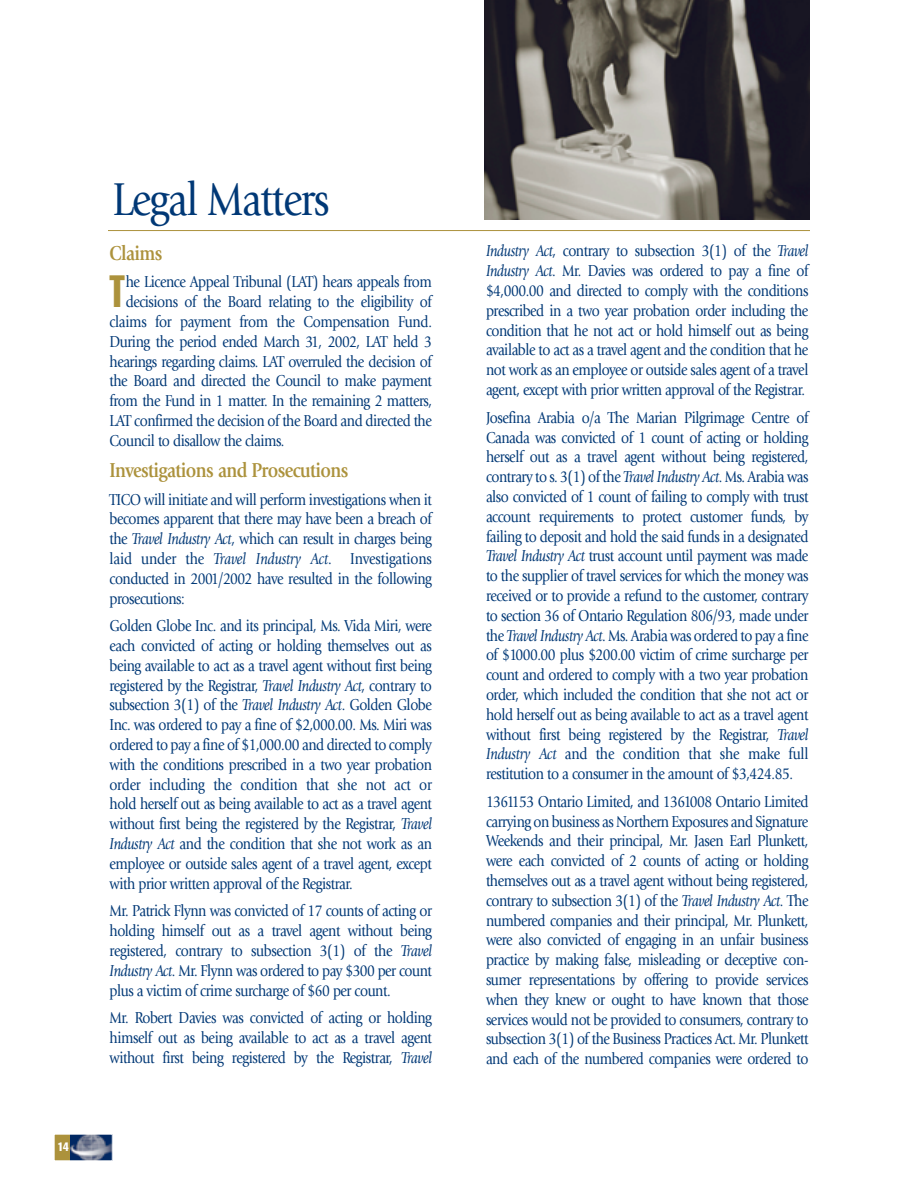
<style>
.page{position:relative;width:918px;height:1188px;background:#fff}
.page>*{position:absolute;margin:0;border:0;box-sizing:border-box;transform-origin:0 0}
.t1{font:48px "Giovanni";letter-spacing:-.035em;color:#003876;scale:.85 1}
.t2{font:extra-condensed 44.4px "Helvetica";color:#ac923c;scale:.85 1}
.t3{font:700 21px "Giovanni";letter-spacing:-.035em;color:#ac923c;scale:.85 1}
.t4{font:16.5px/19.8px "Giovanni";letter-spacing:-.035em;color:#003876;text-align:justify;scale:.85 1}
.t5{font:extra-condensed 12px "Helvetica";color:#fff}
.s1{font-style:italic}
</style>
<div class="page">
<hr style="left:108px;top:230px;width:702px;height:1px;background:#ac923c">
<img style="left:484px;top:0;width:326px;height:220px">
<svg style="left:54px;top:1134px;width:58px;height:27px"></svg>
<img style="left:71px;top:1136px;width:39px;height:23px">
<p class="t5" style="left:58px;top:1143px;width:13px">14</p>
<h1 class="t1" style="left:112px;top:180px;width:257px">Legal Matters</h1>
<p class="t3" style="left:110px;top:244px;width:64px">Claims</p>
<h2 class="t2" style="left:109px;top:276px;width:20px">T</h2>
<p class="t4" style="left:126px;top:273px;width:362px">he Licence Appeal Tribunal (LAT) hears appeals from</p>
<p class="t4" style="left:126px;top:293px;width:362px">decisions of the Board relating to the eligibility of</p>
<p class="t4" style="left:110px;top:313px;width:381px">claims for payment from the Compensation Fund.</p>
<p class="t4" style="left:110px;top:333px;width:381px">During the period ended March 31, 2002, LAT held 3</p>
<p class="t4" style="left:110px;top:353px;width:381px">hearings regarding claims. LAT overruled the decision of</p>
<p class="t4" style="left:110px;top:372px;width:381px">the Board and directed the Council to make payment</p>
<p class="t4" style="left:110px;top:392px;width:381px">from the Fund in 1 matter. In the remaining 2 matters,</p>
<p class="t4" style="left:110px;top:412px;width:381px">LAT confirmed the decision of the Board and directed the</p>
<p class="t4" style="left:110px;top:432px;width:208px">Council to disallow the claims.</p>
<p class="t3" style="left:110px;top:462px;width:283px">Investigations and Prosecutions</p>
<p class="t4" style="left:110px;top:491px;width:381px">TICO will initiate and will perform investigations when it becomes apparent that there may have been a breach of the <span class="s1">Travel Industry Act</span>, which can result in charges being laid under the <span class="s1">Travel Industry Act</span>. Investigations conducted in 2001/2002 have resulted in the following prosecutions:</p>
<p class="t4" style="left:110px;top:617px;width:381px">Golden Globe Inc. and its principal, Ms. Vida Miri, were each convicted of acting or holding themselves out as being available to act as a travel agent without first being registered by the Registrar, <span class="s1">Travel Industry Act</span>, contrary to subsection 3(1) of the <span class="s1">Travel Industry Act</span>. Golden Globe Inc. was ordered to pay a fine of $2,000.00. Ms. Miri was ordered to pay a fine of $1,000.00 and directed to comply with the conditions prescribed in a two year probation order including the condition that she not act or hold herself out as being available to act as a travel agent without first being the registered by the Registrar, <span class="s1">Travel Industry Act</span> and the condition that she not work as an employee or outside sales agent of a travel agent, except with prior written approval of the Registrar.</p>
<p class="t4" style="left:110px;top:903px;width:381px">Mr. Patrick Flynn was convicted of 17 counts of acting or holding himself out as a travel agent without being registered, contrary to subsection 3(1) of the <span class="s1">Travel Industry Act</span>. Mr. Flynn was ordered to pay $300 per count plus a victim of crime surcharge of $60 per count.</p>
<p class="t4" style="left:110px;top:1009px;width:381px">Mr. Robert Davies was convicted of acting or holding himself out as being available to act as a travel agent without first being registered by the Registrar, <span class="s1">Travel</span></p>
<p class="t4" style="left:486px;top:242px;width:381px"><span class="s1">Industry Act</span>, contrary to subsection 3(1) of the <span class="s1">Travel Industry Act</span>. Mr. Davies was ordered to pay a fine of $4,000.00 and directed to comply with the conditions prescribed in a two year probation order including the condition that he not act or hold himself out as being available to act as a travel agent and the condition that he not work as an employee or outside sales agent of a travel agent, except with prior written approval of the Registrar.</p>
<p class="t4" style="left:486px;top:409px;width:381px">Josefina Arabia o/a The Marian Pilgrimage Centre of Canada was convicted of 1 count of acting or holding herself out as a travel agent without being registered, contrary to s. 3(1) of the <span class="s1">Travel Industry Act</span>. Ms. Arabia was also convicted of 1 count of failing to comply with trust account requirements to protect customer funds, by failing to deposit and hold the said funds in a designated <span class="s1">Travel Industry Act</span> trust account until payment was made to the supplier of travel services for which the money was received or to provide a refund to the customer, contrary to section 36 of Ontario Regulation 806/93, made under the <span class="s1">Travel Industry Act</span>. Ms. Arabia was ordered to pay a fine of $1000.00 plus $200.00 victim of crime surcharge per count and ordered to comply with a two year probation order, which included the condition that she not act or hold herself out as being available to act as a travel agent without first being registered by the Registrar, <span class="s1">Travel Industry Act</span> and the condition that she make full restitution to a consumer in the amount of $3,424.85.</p>
<p class="t4" style="left:486px;top:793px;width:381px">1361153 Ontario Limited, and 1361008 Ontario Limited carrying on business as Northern Exposures and Signature Weekends and their principal, Mr. Jasen Earl Plunkett, were each convicted of 2 counts of acting or holding themselves out as a travel agent without being registered, contrary to subsection 3(1) of the <span class="s1">Travel Industry Act</span>. The numbered companies and their principal, Mr. Plunkett, were also convicted of engaging in an unfair business practice by making false, misleading or deceptive con&shy;sumer representations by offering to provide services when they knew or ought to have known that those services would not be provided to consumers, contrary to subsection 3(1) of the Business Practices Act. Mr. Plunkett and each of the numbered companies were ordered to</p>
</div>
